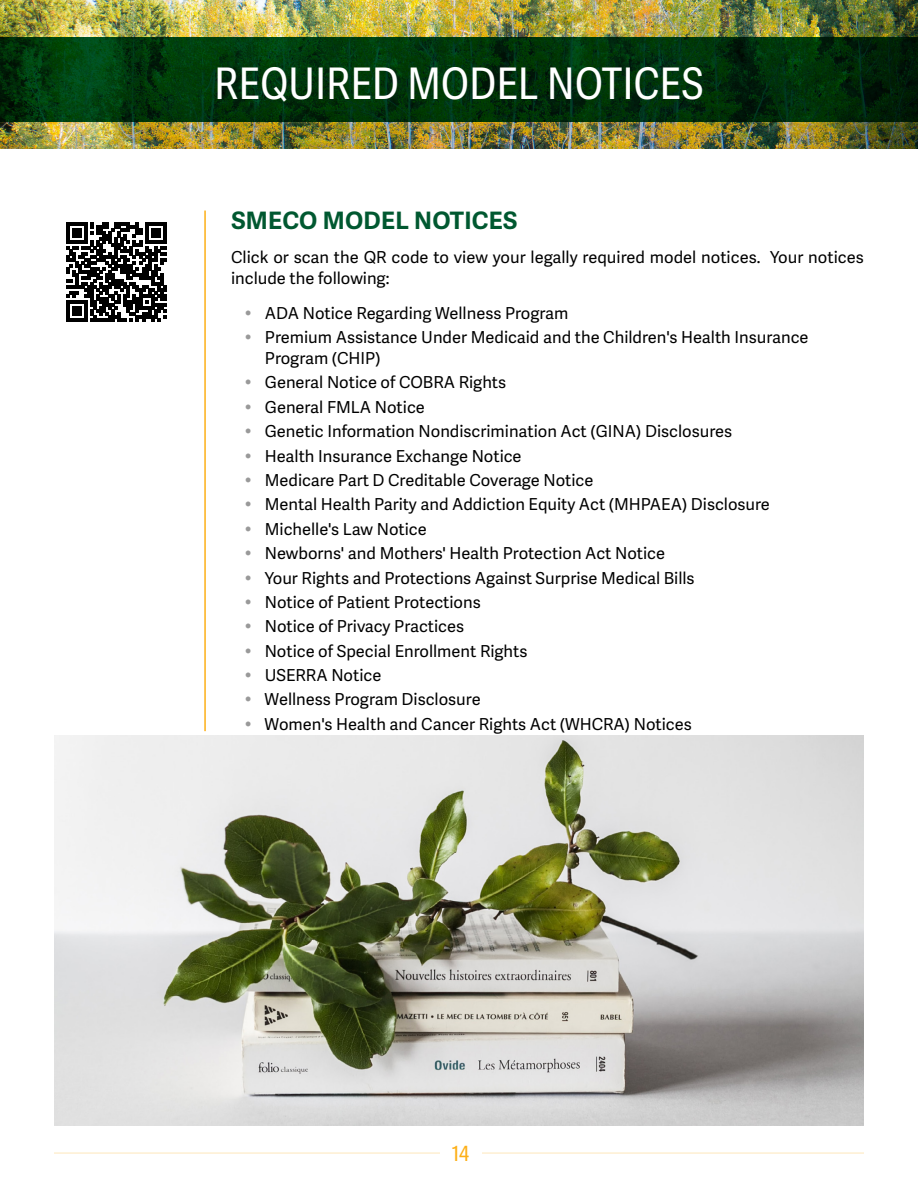
<style>
.page{position:relative;width:918px;height:1188px;background:#fff}
.page>*{position:absolute;margin:0;border:0;box-sizing:border-box;transform-origin:0 0}
.t1{font:43.5px "Adelle Sans Cnd";letter-spacing:.01em;color:#fff}
.t2{font:700 24px "Adelle Sans";letter-spacing:.01em;color:#005830}
.t3{font:21px "Adelle Sans Cnd";color:#fdaf17}
.t4{font:16.5px/24.5px "Adelle Sans";color:#000}
</style>
<div class="page">
<hr style="left:54px;top:1152px;width:810px;height:2px;background:#feefd1">
<div style="left:440px;top:1145px;width:42px;height:16px;background:#fff"></div>
<img style="left:0;top:0;width:918px;height:148px">
<svg style="left:0;top:37px;width:918px;height:85px;background:#00320b"></svg>
<hr style="left:204px;top:211px;width:2px;height:520px;background:#fdaf17">
<svg style="left:67px;top:223px;width:99px;height:99px"></svg>
<img style="left:54px;top:735px;width:810px;height:390px">
<h1 class="t1" style="left:215px;top:59px;width:491px">REQUIRED MODEL NOTICES</h1>
<h2 class="t2" style="left:231px;top:206px;width:288px">SMECO MODEL NOTICES</h2>
<p class="t4" style="left:231px;top:247px;width:634px;line-height:21px">Click or scan the QR code to view your legally required model notices. Your notices include the following:</p>
<p class="t4" style="left:265px;top:301px;width:545px">ADA Notice Regarding Wellness Program<br>Premium Assistance Under Medicaid and the Children's Health Insurance</p>
<p class="t4" style="left:265px;top:347px;width:507px">Program (CHIP)<br>General Notice of COBRA Rights<br>General FMLA Notice<br>Genetic Information Nondiscrimination Act (GINA) Disclosures Health Insurance Exchange Notice<br>Medicare Part D Creditable Coverage Notice<br>Mental Health Parity and Addiction Equity Act (MHPAEA) Disclosure Michelle's Law Notice<br>Newborns' and Mothers' Health Protection Act Notice<br>Your Rights and Protections Against Surprise Medical Bills<br>Notice of Patient Protections<br>Notice of Privacy Practices<br>Notice of Special Enrollment Rights<br>USERRA Notice<br>Wellness Program Disclosure<br>Women's Health and Cancer Rights Act (WHCRA) Notices</p>
<p class="t3" style="left:452px;top:1141px;width:19px">14</p>
</div>
